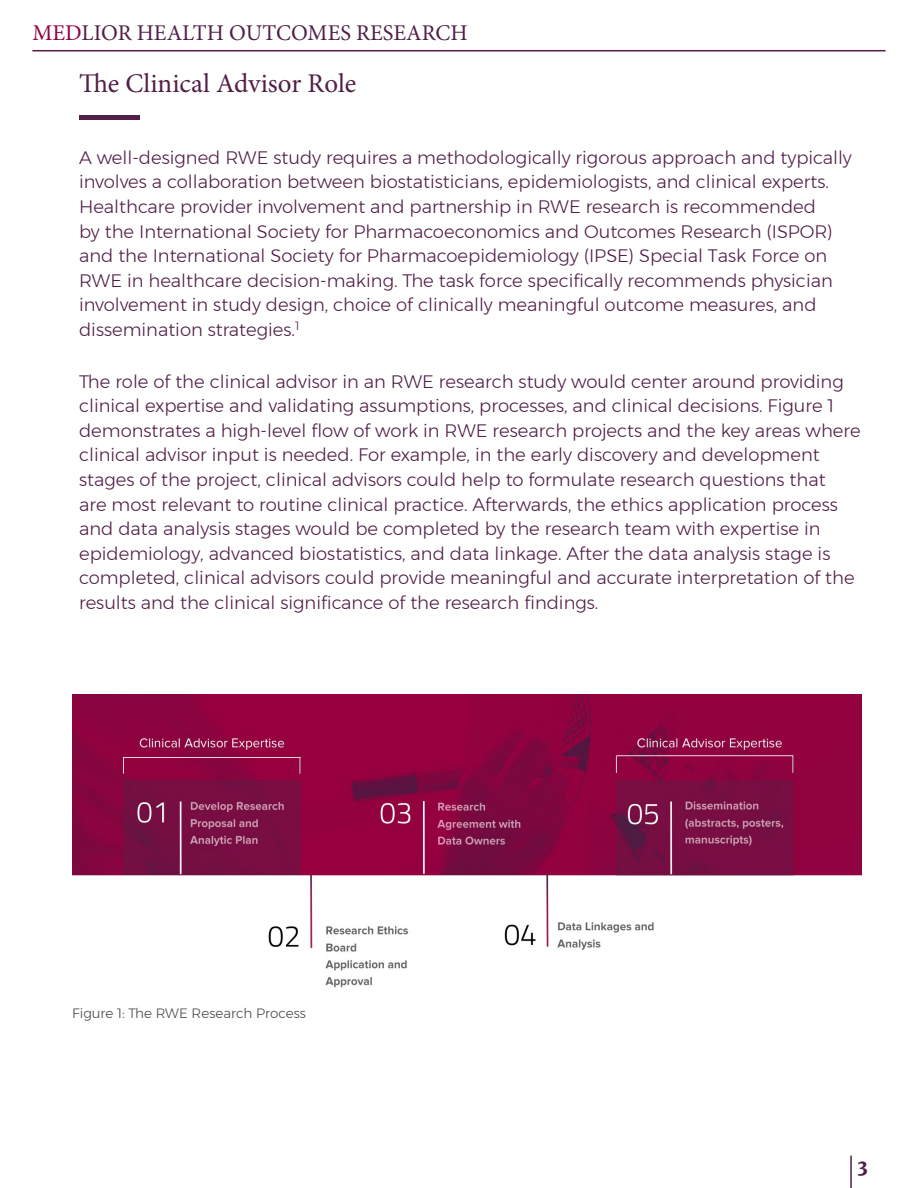
<style>
.page{position:relative;width:918px;height:1188px;background:#fff}
.page>*{position:absolute;margin:0;border:0;box-sizing:border-box;transform-origin:0 0}
.t1{font:27px "Minion Pro";color:#511f47}
.t2{font:22.5px "Minion Pro";color:#511f47}
.t3{font:300 18px/24.6px "Montserrat";color:#511f47}
.t4{font:900 18px "Merriweather";color:#511f47}
.t5{font:300 13.5px "Montserrat";color:#494a4b}
.s1{color:#930046}
</style>
<div class="page">
<hr style="left:32px;top:50px;width:854px;height:1px;background:#511f47">
<hr style="left:850px;top:1156px;width:2px;height:32px;background:#511f47">
<div style="left:79px;top:115px;width:61px;height:5px;background:#511f47"></div>
<img style="left:72px;top:694px;width:789px;height:294px">
<p class="t2" style="left:32px;top:18px;width:437px"><span class="s1">MED</span>LIOR HEALTH OUTCOMES RESEARCH</p>
<h1 class="t1" style="left:79px;top:65px;width:279px">The Clinical Advisor Role</h1>
<p class="t3" style="left:79px;top:145px;width:774px">A well-designed RWE study requires a methodologically rigorous approach and typically involves a collaboration between biostatisticians, epidemiologists, and clinical experts.<br>Healthcare provider involvement and partnership in RWE research is recommended<br>by the International Society for Pharmacoeconomics and Outcomes Research (ISPOR) and the International Society for Pharmacoepidemiology (IPSE) Special Task Force on RWE in healthcare decision-making. The task force specifically recommends physician involvement in study design, choice of clinically meaningful outcome measures, and dissemination strategies.<sup>1</sup></p>
<p class="t3" style="left:79px;top:369px;width:783px">The role of the clinical advisor in an RWE research study would center around providing clinical expertise and validating assumptions, processes, and clinical decisions. Figure 1 demonstrates a high-level flow of work in RWE research projects and the key areas where clinical advisor input is needed. For example, in the early discovery and development stages of the project, clinical advisors could help to formulate research questions that<br>are most relevant to routine clinical practice. Afterwards, the ethics application process and data analysis stages would be completed by the research team with expertise in epidemiology, advanced biostatistics, and data linkage. After the data analysis stage is completed, clinical advisors could provide meaningful and accurate interpretation of the results and the clinical significance of the research findings.</p>
<p class="t5" style="left:72px;top:1005px;width:235px">Figure 1: The RWE Research Process</p>
<p class="t4" style="left:858px;top:1156px;width:12px">3</p>
</div>
